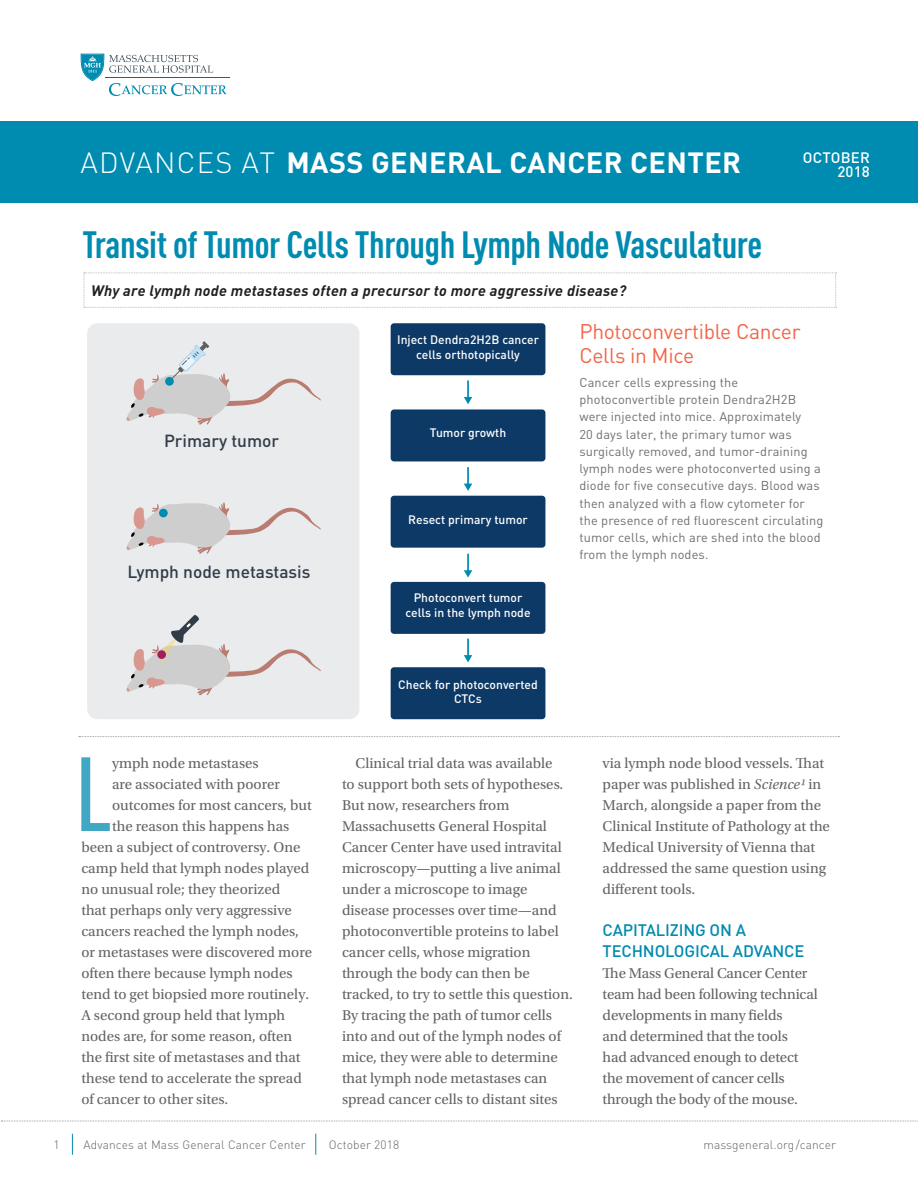
<style>
.page{position:relative;width:918px;height:1188px;background:#fff}
.page>*{position:absolute;margin:0;border:0;box-sizing:border-box;transform-origin:0 0}
.t1{font:500 103.5px "DIN Cond";color:#40a8c4}
.t2{font:700 37.5px "DIN Cond";letter-spacing:-.01em;color:#008bb0}
.t3{font:700 28.95px "DIN";letter-spacing:.015em;color:#fff}
.t4{font:21px/24px "DIN";letter-spacing:-.015em;color:#f26649}
.t5{font:500 17.4px "DIN";color:#323c48}
.t6{font:500 16.5px/21px "DIN";letter-spacing:-.01em;color:#008bb0}
.t7{font:15px/21px "Utopia Std";color:#636466}
.t8{font:italic 700 15px "DIN";letter-spacing:.02em;color:#231f20}
.t9{font:500 15px "DINOT";letter-spacing:.01em;color:#fff}
.t10{font:500 15px "DIN";color:#fff}
.t11{font:12.75px/17.2px "DIN";letter-spacing:.01em;color:#6d6e71}
.t12{font:500 12.15px/14.5px "DIN";color:#fff;text-align:center}
.t13{font:300 12px "DIN";letter-spacing:.01em;color:#636466}
.t14{font:300 12px "DINOT";letter-spacing:.01em;color:#636466}
.s1{font-weight:300}
.s2{font-style:italic}
.s3{font-family:"DIN"}
</style>
<div class="page">
<svg style="left:72px;top:1134px;width:1px;height:21px"></svg>
<svg style="left:316px;top:1134px;width:1px;height:21px"></svg>
<div style="left:87px;top:323px;width:272px;height:396px;background:#eaebed;border-radius:10px"></div>
<div style="left:391px;top:323px;width:154px;height:52px;background:#0d3966;border-radius:3px"></div>
<div style="left:391px;top:409px;width:154px;height:52px;background:#0d3966;border-radius:3px"></div>
<div style="left:391px;top:496px;width:154px;height:52px;background:#0d3966;border-radius:3px"></div>
<div style="left:391px;top:582px;width:154px;height:52px;background:#0d3966;border-radius:3px"></div>
<div style="left:391px;top:667px;width:154px;height:52px;background:#0d3966;border-radius:3px"></div>
<svg style="left:464px;top:380px;width:8px;height:24px"></svg>
<svg style="left:464px;top:467px;width:8px;height:24px"></svg>
<svg style="left:464px;top:554px;width:8px;height:24px"></svg>
<svg style="left:464px;top:639px;width:8px;height:23px"></svg>
<svg style="left:126px;top:502px;width:195px;height:52px"></svg>
<div style="left:159px;top:509px;width:9px;height:8px;background:#008bb0;border-radius:50%"></div>
<svg style="left:126px;top:615px;width:195px;height:80px"></svg>
<svg style="left:126px;top:341px;width:195px;height:84px"></svg>
<div style="left:165px;top:377px;width:9px;height:9px;background:#008bb0;border-radius:50%"></div>
<div style="left:0;top:121px;width:918px;height:82px;background:#008bb0"></div>
<hr style="left:106px;top:78px;width:124px;height:1px;background:#455560">
<svg style="left:81px;top:54px;width:145px;height:42px"></svg>
<svg style="left:84px;top:273px;width:753px;height:35px"></svg>
<svg style="left:1px;top:1121px;width:917px;height:1px"></svg>
<svg style="left:79px;top:736px;width:760px;height:1px"></svg>
<h3 class="t3" style="left:81px;top:144px;width:662px"><span class="s1">ADVANCES AT</span> MASS GENERAL CANCER CENTER</h3>
<h2 class="t2" style="left:82px;top:222px;width:681px">Transit of Tumor Cells Through Lymph Node Vasculature</h2>
<p class="t9" style="left:803px;top:147px;width:68px">OCTOBER</p>
<p class="t10" style="left:837px;top:162px;width:34px">2018</p>
<p class="t8" style="left:91px;top:281px;width:537px">Why are lymph node metastases often a precursor to more aggressive disease?</p>
<h3 class="t4" style="left:579px;top:319px;width:223px">Photoconvertible Cancer<br>Cells in Mice</h3>
<p class="t11" style="left:579px;top:373px;width:246px">Cancer cells expressing the photoconvertible protein Dendra2H2B were injected into mice. Approximately<br>20 days later, the primary tumor was surgically removed, and tumor-draining lymph nodes were photoconverted using a diode for five consecutive days. Blood was then analyzed with a flow cytometer for the presence of red fluorescent circulating tumor cells, which are shed into the blood from the lymph nodes.</p>
<p class="t12" style="left:397px;top:332px;width:143px">Inject Dendra2H2B cancer cells orthotopically</p>
<p class="t12" style="left:430px;top:425px;width:78px">Tumor growth</p>
<p class="t5" style="left:164px;top:429px;width:117px">Primary tumor</p>
<p class="t12" style="left:408px;top:512px;width:121px">Resect primary tumor</p>
<p class="t5" style="left:127px;top:561px;width:184px">Lymph node metastasis</p>
<h1 class="t1" style="left:75px;top:733px;width:39px">L</h1>
<p class="t7" style="left:112px;top:753px;width:148px">ymph node metastases</p>
<p class="t7" style="left:112px;top:774px;width:169px">are associated with poorer</p>
<p class="t7" style="left:112px;top:795px;width:201px">outcomes for most cancers, but</p>
<p class="t7" style="left:112px;top:816px;width:179px">the reason this happens has</p>
<p class="t7" style="left:81px;top:837px;width:221px">been a subject of controversy. One</p>
<p class="t7" style="left:81px;top:858px;width:230px">camp held that lymph nodes played</p>
<p class="t7" style="left:81px;top:879px;width:200px">no unusual role; they theorized</p>
<p class="t7" style="left:81px;top:900px;width:212px">that perhaps only very aggressive</p>
<p class="t7" style="left:81px;top:921px;width:219px">cancers reached the lymph nodes,</p>
<p class="t7" style="left:81px;top:942px;width:232px">or metastases were discovered more</p>
<p class="t7" style="left:81px;top:963px;width:213px">often there because lymph nodes</p>
<p class="t7" style="left:81px;top:984px;width:229px">tend to get biopsied more routinely.</p>
<p class="t7" style="left:81px;top:1005px;width:205px">A second group held that lymph</p>
<p class="t7" style="left:81px;top:1026px;width:212px">nodes are, for some reason, often</p>
<p class="t7" style="left:81px;top:1047px;width:221px">the first site of metastases and that</p>
<p class="t7" style="left:81px;top:1068px;width:222px">these tend to accelerate the spread</p>
<p class="t7" style="left:81px;top:1089px;width:148px">of cancer to other sites.</p>
<p class="t12" style="left:406px;top:590px;width:127px">Photoconvert tumor cells in the lymph node</p>
<p class="t12" style="left:398px;top:677px;width:141px">Check for photoconverted<br>CTCs</p>
<p class="t7" style="left:342px;top:753px;width:232px;text-indent:14px">Clinical trial data was available<br>to support both sets of hypotheses.<br>But now, researchers from<br>Massachusetts General Hospital<br>Cancer Center have used intravital microscopy—putting a live animal under a microscope to image disease processes over time—and photoconvertible proteins to label cancer cells, whose migration through the body can then be tracked, to try to settle this question.<br>By tracing the path of tumor cells into and out of the lymph nodes of mice, they were able to determine that lymph node metastases can spread cancer cells to distant sites</p>
<p class="t7" style="left:603px;top:753px;width:229px">via lymph node blood vessels. That paper was published in <span class="s2">Science1</span> in<br>March, alongside a paper from the<br>Clinical Institute of Pathology at the<br>Medical University of Vienna that addressed the same question using different tools.</p>
<p class="t6" style="left:603px;top:919px;width:203px">CAPITALIZING ON A<br>TECHNOLOGICAL ADVANCE</p>
<p class="t7" style="left:603px;top:963px;width:217px">The Mass General Cancer Center team had been following technical developments in many fields<br>and determined that the tools<br>had advanced enough to detect the movement of cancer cells through the body of the mouse.</p>
<p class="t13" style="left:53px;top:1137px;width:8px">1</p>
<p class="t13" style="left:84px;top:1137px;width:224px">Advances at Mass General Cancer Center</p>
<p class="t14" style="left:329px;top:1136px;width:72px">October <span class="s3">2018</span></p>
<p class="t13" style="left:703px;top:1137px;width:134px">massgeneral.org/cancer</p>
</div>
